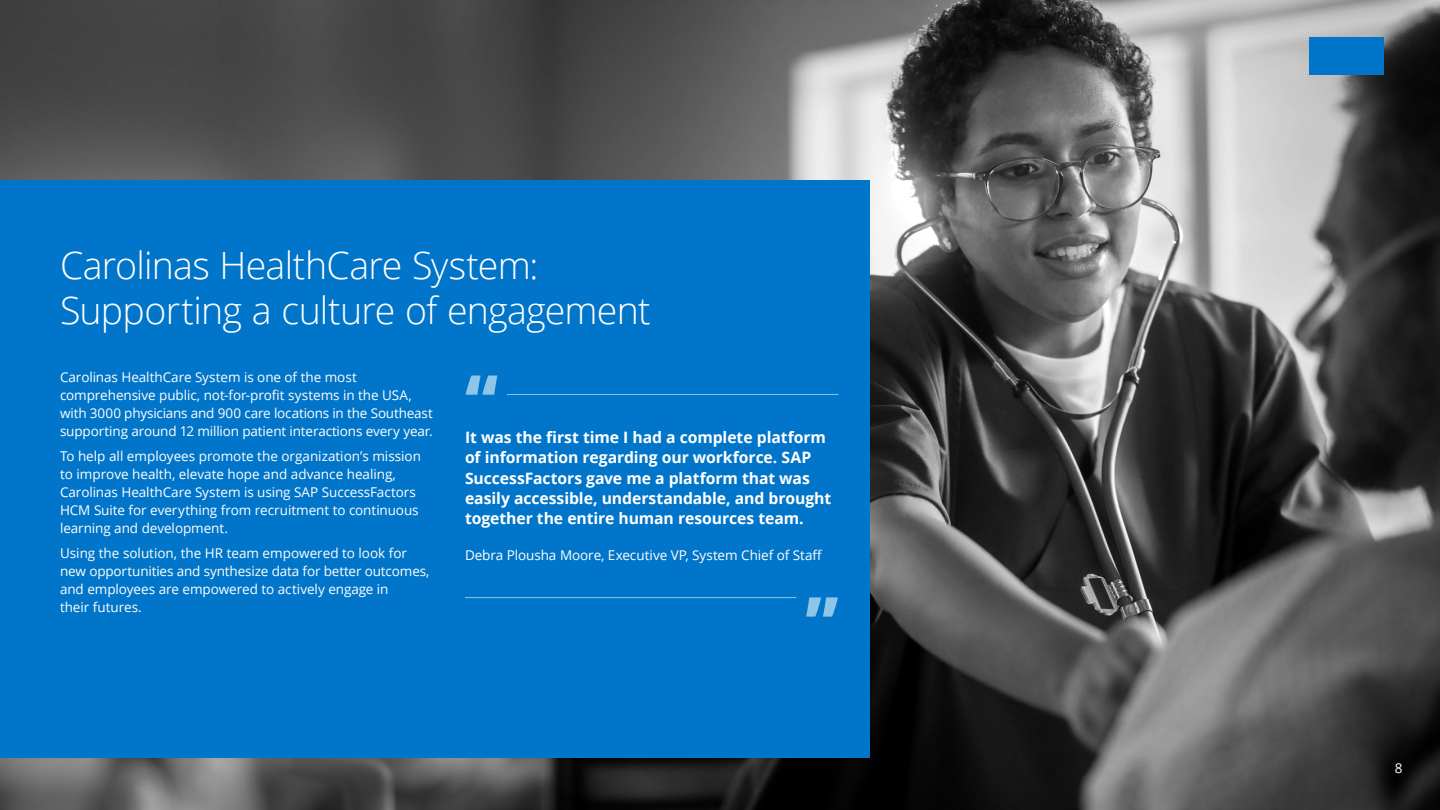
<style>
.page{position:relative;width:1440px;height:810px;background:#fff}
.page>*{position:absolute;margin:0;border:0;box-sizing:border-box;transform-origin:0 0}
._03_Pullout{font:800 67.5px "Open Sans";color:#8dc6e8}
._02_Sub_head{font:300 37.5px/45px "Open Sans";letter-spacing:-.02em;color:#fff}
._03_Pullout-2{font:700 15.75px/20.2px "Open Sans";letter-spacing:-.005em;color:#fff}
._01_Body{font:13.5px/18px "Open Sans";letter-spacing:-.005em;color:#fff}
</style>
<div class="page">
<img style="left:0;top:0;width:218px;height:810px">
<img style="left:218px;top:0;width:1222px;height:810px">
<div style="left:0;top:180px;width:870px;height:578px;background:#0075c9"></div>
<div style="left:1309px;top:38px;width:75px;height:37px;background:#0075c9"></div>
<hr style="left:507px;top:394px;width:331px;height:1px;background:#8dc6e8">
<hr style="left:465px;top:597px;width:331px;height:1px;background:#8dc6e8">
<p class="_02_Sub_head" style="left:60px;top:242px;width:592px">Carolinas HealthCare System:<br>Supporting a culture of engagement</p>
<p class="_01_Body" style="left:60px;top:368px;width:374px">Carolinas HealthCare System is one of the most comprehensive public, not-for-profit systems in the USA, with 3000 physicians and 900 care locations in the Southeast supporting around 12 million patient interactions every year.</p>
<p class="_01_Body" style="left:60px;top:447px;width:363px">To help all employees promote the organization’s mission to improve health, elevate hope and advance healing, Carolinas HealthCare System is using SAP SuccessFactors HCM Suite for everything from recruitment to continuous learning and development.</p>
<p class="_01_Body" style="left:60px;top:543px;width:371px">Using the solution, the HR team empowered to look for new opportunities and synthesize data for better outcomes, and employees are empowered to actively engage in<br>their futures.</p>
<p class="_03_Pullout" style="left:465px;top:348px;width:35px">“</p>
<p class="_03_Pullout-2" style="left:465px;top:427px;width:368px">It was the first time I had a complete platform of information regarding our workforce. SAP SuccessFactors gave me a platform that was easily accessible, understandable, and brought together the entire human resources team.</p>
<p class="_01_Body" style="left:465px;top:546px;width:359px">Debra Plousha Moore, Executive VP, System Chief of Staff</p>
<p class="_03_Pullout" style="left:838px;top:644px;width:35px;rotate:-180deg">“</p>
<p class="_01_Body" style="left:1395px;top:758px;width:9px">8</p>
</div>
